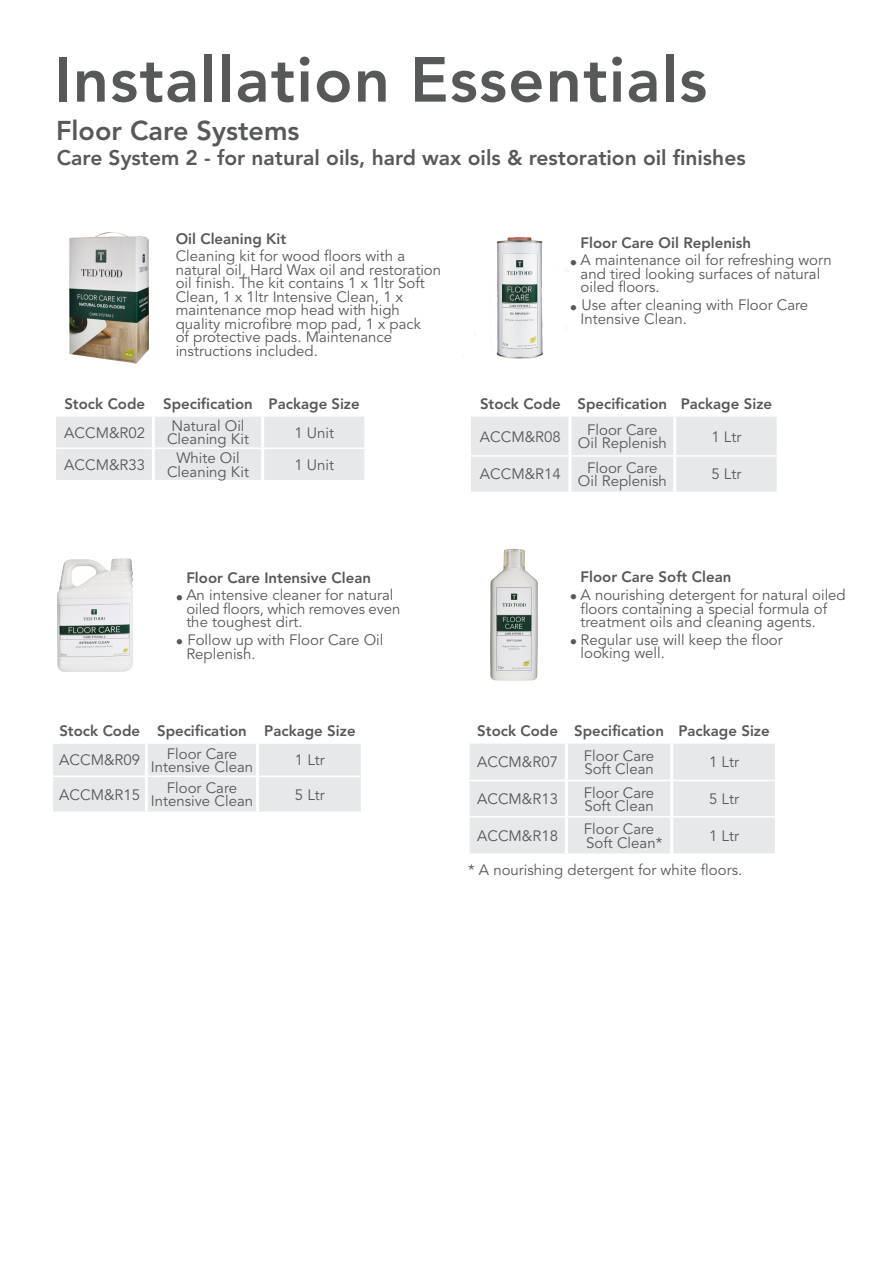
<style>
.page{position:relative;width:893px;height:1263px;background:#fff}
.page>*{position:absolute;margin:0;border:0;box-sizing:border-box;transform-origin:0 0}
.t1{font:800 63px "Avenir LT Std";letter-spacing:.02em;color:#57585a}
.t2{font:800 27px "Avenir LT Std";color:#57585a}
.t3{font:800 21px "Avenir LT Std";color:#57585a}
.t4{font:15px/13.5px "Avenir LT Std";color:#57585a}
.t5{font:800 15px "Avenir LT Std";color:#57585a}
</style>
<div class="page">
<img style="left:57px;top:558px;width:76px;height:114px">
<div style="left:53px;top:744px;width:308px;height:67px;background:#e7e8e9"></div>
<hr style="left:145px;top:744px;width:3px;height:31px;background:#fff">
<hr style="left:256px;top:744px;width:3px;height:31px;background:#fff">
<hr style="left:145px;top:777px;width:3px;height:34px;background:#fff">
<hr style="left:256px;top:777px;width:3px;height:34px;background:#fff">
<hr style="left:53px;top:775px;width:93px;height:2px;background:#fff">
<hr style="left:146px;top:775px;width:112px;height:2px;background:#fff">
<hr style="left:258px;top:775px;width:103px;height:2px;background:#fff">
<img style="left:463px;top:237px;width:80px;height:122px">
<div style="left:471px;top:417px;width:306px;height:75px;background:#e7e8e9"></div>
<hr style="left:568px;top:417px;width:3px;height:38px;background:#fff">
<hr style="left:673px;top:417px;width:3px;height:38px;background:#fff">
<hr style="left:568px;top:457px;width:3px;height:35px;background:#fff">
<hr style="left:673px;top:457px;width:3px;height:35px;background:#fff">
<hr style="left:471px;top:455px;width:99px;height:2px;background:#fff">
<hr style="left:570px;top:455px;width:105px;height:2px;background:#fff">
<hr style="left:675px;top:455px;width:102px;height:2px;background:#fff">
<img style="left:69px;top:232px;width:80px;height:132px">
<div style="left:56px;top:417px;width:308px;height:63px;background:#e7e8e9"></div>
<hr style="left:152px;top:417px;width:3px;height:30px;background:#fff">
<hr style="left:261px;top:417px;width:3px;height:30px;background:#fff">
<hr style="left:152px;top:449px;width:3px;height:31px;background:#fff">
<hr style="left:261px;top:449px;width:3px;height:31px;background:#fff">
<hr style="left:56px;top:447px;width:97px;height:2px;background:#fff">
<hr style="left:153px;top:447px;width:110px;height:2px;background:#fff">
<hr style="left:263px;top:447px;width:101px;height:2px;background:#fff">
<img style="left:490px;top:549px;width:48px;height:132px">
<div style="left:470px;top:744px;width:305px;height:109px;background:#e7e8e9"></div>
<hr style="left:565px;top:744px;width:3px;height:36px;background:#fff">
<hr style="left:670px;top:744px;width:3px;height:36px;background:#fff">
<hr style="left:565px;top:781px;width:3px;height:35px;background:#fff">
<hr style="left:670px;top:781px;width:3px;height:35px;background:#fff">
<hr style="left:565px;top:817px;width:3px;height:36px;background:#fff">
<hr style="left:670px;top:817px;width:3px;height:36px;background:#fff">
<hr style="left:468px;top:816px;width:98px;height:1px;background:#fff">
<hr style="left:566px;top:816px;width:106px;height:1px;background:#fff">
<hr style="left:672px;top:816px;width:103px;height:1px;background:#fff">
<hr style="left:468px;top:780px;width:98px;height:1px;background:#fff">
<hr style="left:566px;top:780px;width:106px;height:1px;background:#fff">
<hr style="left:672px;top:780px;width:103px;height:1px;background:#fff">
<h1 class="t1" style="left:54px;top:42px;width:655px">Installation Essentials</h1>
<h2 class="t2" style="left:56px;top:115px;width:245px">Floor Care Systems</h2>
<h3 class="t3" style="left:57px;top:146px;width:690px">Care System 2 - for natural oils, hard wax oils &amp; restoration oil finishes</h3>
<p class="t5" style="left:176px;top:230px;width:112px">Oil Cleaning Kit</p>
<p class="t4" style="left:176px;top:250px;width:267px">Cleaning kit for wood floors with a natural oil, Hard Wax oil and restoration oil finish. The kit contains 1 x 1ltr Soft Clean, 1 x 1ltr Intensive Clean, 1 x maintenance mop head with high quality microfibre mop pad, 1 x pack<br>of protective pads. Maintenance instructions included.</p>
<p class="t5" style="left:64px;top:395px;width:297px">Stock Code Specification Package Size</p>
<p class="t4" style="left:64px;top:426px;width:82px">ACCM&amp;R02</p>
<p class="t4" style="left:167px;top:419px;width:83px">Natural Oil<br>Cleaning Kit</p>
<p class="t4" style="left:294px;top:426px;width:41px">1 Unit</p>
<p class="t4" style="left:64px;top:459px;width:82px">ACCM&amp;R33</p>
<p class="t4" style="left:167px;top:452px;width:83px;text-align:center">White Oil<br>Cleaning Kit</p>
<p class="t4" style="left:294px;top:459px;width:41px">1 Unit</p>
<p class="t5" style="left:581px;top:234px;width:172px">Floor Care Oil Replenish</p>
<p class="t4" style="left:581px;top:254px;width:253px;text-indent:-11px">• A maintenance oil for refreshing worn and tired looking surfaces of natural oiled floors.</p>
<p class="t4" style="left:581px;top:299px;width:229px;text-indent:-11px">• Use after cleaning with Floor Care<br>Intensive Clean.</p>
<p class="t5" style="left:480px;top:395px;width:294px">Stock Code Specification Package Size</p>
<p class="t4" style="left:480px;top:430px;width:82px">ACCM&amp;R08</p>
<p class="t4" style="left:578px;top:423px;width:90px;text-align:center">Floor Care<br>Oil Replenish</p>
<p class="t4" style="left:711px;top:430px;width:31px">1 Ltr</p>
<p class="t4" style="left:480px;top:468px;width:82px">ACCM&amp;R14</p>
<p class="t4" style="left:578px;top:461px;width:90px;text-align:center">Floor Care<br>Oil Replenish</p>
<p class="t4" style="left:711px;top:468px;width:31px">5 Ltr</p>
<p class="t5" style="left:186px;top:568px;width:186px">Floor Care Intensive Clean</p>
<p class="t4" style="left:186px;top:589px;width:216px;text-indent:-11px">• An intensive cleaner for natural oiled floors, which removes even the toughest dirt.</p>
<p class="t4" style="left:186px;top:633px;width:199px;text-indent:-11px">• Follow up with Floor Care Oil<br>Replenish.</p>
<p class="t5" style="left:59px;top:722px;width:298px">Stock Code Specification Package Size</p>
<p class="t4" style="left:59px;top:754px;width:82px">ACCM&amp;R09</p>
<p class="t4" style="left:151px;top:747px;width:104px;text-align:center">Floor Care<br>Intensive Clean</p>
<p class="t4" style="left:295px;top:754px;width:31px">1 Ltr</p>
<p class="t4" style="left:59px;top:788px;width:82px">ACCM&amp;R15</p>
<p class="t4" style="left:151px;top:781px;width:104px;text-align:center">Floor Care<br>Intensive Clean</p>
<p class="t4" style="left:295px;top:788px;width:31px">5 Ltr</p>
<p class="t5" style="left:581px;top:568px;width:152px">Floor Care Soft Clean</p>
<p class="t4" style="left:581px;top:588px;width:267px;text-indent:-11px">• A nourishing detergent for natural oiled floors containing a special formula of treatment oils and cleaning agents.</p>
<p class="t4" style="left:581px;top:633px;width:204px;text-indent:-11px">• Regular use will keep the floor looking well.</p>
<p class="t5" style="left:477px;top:722px;width:294px">Stock Code Specification Package Size</p>
<p class="t4" style="left:477px;top:756px;width:82px">ACCM&amp;R07</p>
<p class="t4" style="left:584px;top:749px;width:72px">Floor Care<br>Soft Clean</p>
<p class="t4" style="left:709px;top:756px;width:31px">1 Ltr</p>
<p class="t4" style="left:477px;top:793px;width:82px">ACCM&amp;R13</p>
<p class="t4" style="left:584px;top:786px;width:72px">Floor Care<br>Soft Clean</p>
<p class="t4" style="left:709px;top:793px;width:31px">5 Ltr</p>
<p class="t4" style="left:477px;top:830px;width:82px">ACCM&amp;R18</p>
<p class="t4" style="left:584px;top:823px;width:80px">Floor Care<br>Soft Clean*</p>
<p class="t4" style="left:709px;top:830px;width:31px">1 Ltr</p>
<p class="t4" style="left:468px;top:864px;width:276px">* A nourishing detergent for white floors.</p>
</div>
